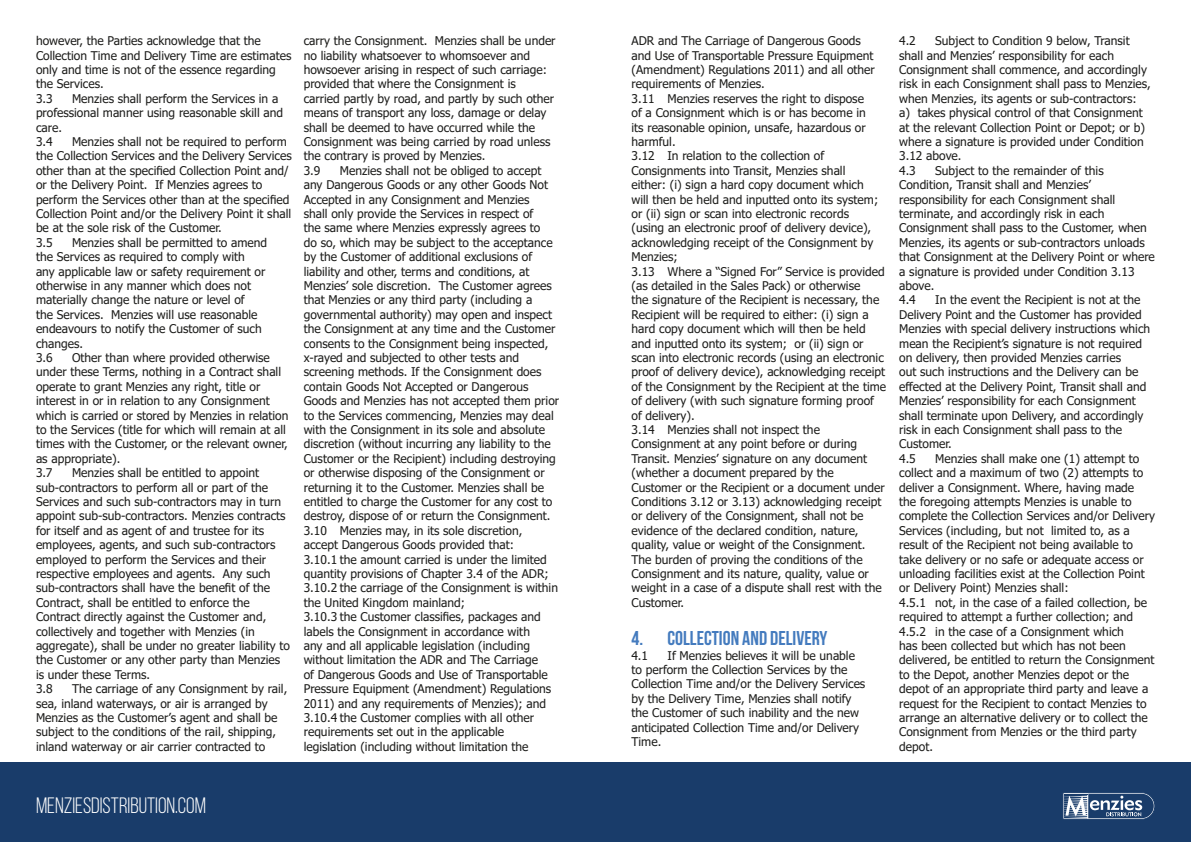
<style>
.page{position:relative;width:1191px;height:842px;background:#fff}
.page>*{position:absolute;margin:0;border:0;box-sizing:border-box;transform-origin:0 0}
.t1{font:22.3px "Bebas Neue";color:#fff}
.t2{font:700 20px "Bebas Neue";color:#447bbe}
.t3{font:12px/14.4px "Tahoma";color:#1d1d1b}
</style>
<div class="page">
<div style="left:0;top:762px;width:1191px;height:80px;background:#193c6a"></div>
<svg style="left:1063px;top:792px;width:92px;height:27px"></svg>
<p class="t3" style="left:36px;top:34px;width:257px">however, the Parties acknowledge that the Collection Time and Delivery Time are estimates only and time is not of the essence regarding the Services.</p>
<p class="t3" style="left:36px;top:92px;width:18px">3.3</p>
<p class="t3" style="left:36px;top:92px;width:249px;text-indent:36px">Menzies shall perform the Services in a professional manner using reasonable skill and care.</p>
<p class="t3" style="left:36px;top:135px;width:18px">3.4</p>
<p class="t3" style="left:36px;top:135px;width:257px;text-indent:36px">Menzies shall not be required to perform the Collection Services and the Delivery Services other than at the specified Collection Point and/ or the Delivery Point. If Menzies agrees to perform the Services other than at the specified Collection Point and/or the Delivery Point it shall be at the sole risk of the Customer.</p>
<p class="t3" style="left:36px;top:236px;width:18px">3.5</p>
<p class="t3" style="left:36px;top:236px;width:233px;text-indent:36px">Menzies shall be permitted to amend the Services as required to comply with<br>any applicable law or safety requirement or otherwise in any manner which does not materially change the nature or level of<br>the Services. Menzies will use reasonable endeavours to notify the Customer of such changes.</p>
<p class="t3" style="left:36px;top:351px;width:18px">3.6</p>
<p class="t3" style="left:36px;top:351px;width:254px;text-indent:36px">Other than where provided otherwise under these Terms, nothing in a Contract shall operate to grant Menzies any right, title or interest in or in relation to any Consignment which is carried or stored by Menzies in relation to the Services (title for which will remain at all times with the Customer, or the relevant owner, as appropriate).</p>
<p class="t3" style="left:36px;top:466px;width:18px">3.7</p>
<p class="t3" style="left:36px;top:466px;width:255px;text-indent:36px">Menzies shall be entitled to appoint sub-contractors to perform all or part of the Services and such sub-contractors may in turn appoint sub-sub-contractors. Menzies contracts for itself and as agent of and trustee for its employees, agents, and such sub-contractors employed to perform the Services and their respective employees and agents. Any such sub-contractors shall have the benefit of the Contract, shall be entitled to enforce the Contract directly against the Customer and, collectively and together with Menzies (in aggregate), shall be under no greater liability to the Customer or any other party than Menzies is under these Terms.</p>
<p class="t3" style="left:36px;top:682px;width:18px">3.8</p>
<p class="t3" style="left:36px;top:682px;width:253px;text-indent:36px">The carriage of any Consignment by rail, sea, inland waterways, or air is arranged by Menzies as the Customer’s agent and shall be subject to the conditions of the rail, shipping, inland waterway or air carrier contracted to</p>
<p class="t3" style="left:304px;top:34px;width:253px">carry the Consignment. Menzies shall be under no liability whatsoever to whomsoever and howsoever arising in respect of such carriage: provided that where the Consignment is<br>carried partly by road, and partly by such other means of transport any loss, damage or delay shall be deemed to have occurred while the Consignment was being carried by road unless the contrary is proved by Menzies.</p>
<p class="t3" style="left:304px;top:164px;width:18px">3.9</p>
<p class="t3" style="left:304px;top:164px;width:257px;text-indent:36px">Menzies shall not be obliged to accept any Dangerous Goods or any other Goods Not Accepted in any Consignment and Menzies<br>shall only provide the Services in respect of<br>the same where Menzies expressly agrees to<br>do so, which may be subject to the acceptance by the Customer of additional exclusions of liability and other, terms and conditions, at Menzies’ sole discretion. The Customer agrees that Menzies or any third party (including a governmental authority) may open and inspect the Consignment at any time and the Customer consents to the Consignment being inspected, x-rayed and subjected to other tests and screening methods. If the Consignment does contain Goods Not Accepted or Dangerous Goods and Menzies has not accepted them prior to the Services commencing, Menzies may deal with the Consignment in its sole and absolute discretion (without incurring any liability to the Customer or the Recipient) including destroying or otherwise disposing of the Consignment or returning it to the Customer. Menzies shall be entitled to charge the Customer for any cost to destroy, dispose of or return the Consignment.</p>
<p class="t3" style="left:304px;top:524px;width:220px">3.10 Menzies may, in its sole discretion, accept Dangerous Goods provided that:</p>
<p class="t3" style="left:304px;top:553px;width:246px">3.10.1 the amount carried is under the limited quantity provisions of Chapter 3.4 of the ADR;</p>
<p class="t3" style="left:304px;top:581px;width:256px">3.10.2 the carriage of the Consignment is within the United Kingdom mainland;</p>
<p class="t3" style="left:304px;top:610px;width:249px">3.10.3 the Customer classifies, packages and labels the Consignment in accordance with any and all applicable legislation (including without limitation the ADR and The Carriage of Dangerous Goods and Use of Transportable Pressure Equipment (Amendment) Regulations 2011) and any requirements of Menzies); and</p>
<p class="t3" style="left:304px;top:711px;width:232px">3.10.4 the Customer complies with all other requirements set out in the applicable legislation (including without limitation the</p>
<p class="t1" style="left:36px;top:793px;width:171px">MENZIESDISTRIBUTION.COM</p>
<p class="t3" style="left:631px;top:34px;width:245px">ADR and The Carriage of Dangerous Goods and Use of Transportable Pressure Equipment (Amendment) Regulations 2011) and all other requirements of Menzies.</p>
<p class="t3" style="left:631px;top:92px;width:236px">3.11 Menzies reserves the right to dispose of a Consignment which is or has become in its reasonable opinion, unsafe, hazardous or harmful.</p>
<p class="t3" style="left:631px;top:149px;width:248px">3.12 In relation to the collection of Consignments into Transit, Menzies shall either: (i) sign a hard copy document which will then be held and inputted onto its system; or (ii) sign or scan into electronic records (using an electronic proof of delivery device), acknowledging receipt of the Consignment by Menzies;</p>
<p class="t3" style="left:631px;top:265px;width:256px">3.13 Where a “Signed For” Service is provided (as detailed in the Sales Pack) or otherwise<br>the signature of the Recipient is necessary, the Recipient will be required to either: (i) sign a hard copy document which will then be held and inputted onto its system; or (ii) sign or scan into electronic records (using an electronic proof of delivery device), acknowledging receipt of the Consignment by the Recipient at the time of delivery (with such signature forming proof of delivery).</p>
<p class="t3" style="left:631px;top:423px;width:255px">3.14 Menzies shall not inspect the Consignment at any point before or during Transit. Menzies’ signature on any document (whether a document prepared by the Customer or the Recipient or a document under Conditions 3.12 or 3.13) acknowledging receipt or delivery of the Consignment, shall not be evidence of the declared condition, nature, quality, value or weight of the Consignment.<br>The burden of proving the conditions of the Consignment and its nature, quality, value or weight in a case of a dispute shall rest with the Customer.</p>
<p class="t2" style="left:631px;top:627px;width:197px">4. COLLECTION AND DELIVERY</p>
<p class="t3" style="left:631px;top:649px;width:18px">4.1</p>
<p class="t3" style="left:631px;top:649px;width:235px;text-indent:36px">If Menzies believes it will be unable to perform the Collection Services by the Collection Time and/or the Delivery Services by the Delivery Time, Menzies shall notify the Customer of such inability and the new anticipated Collection Time and/or Delivery Time.</p>
<p class="t3" style="left:899px;top:34px;width:253px;text-indent:36px">Subject to Condition 9 below, Transit shall and Menzies’ responsibility for each Consignment shall commence, and accordingly risk in each Consignment shall pass to Menzies, when Menzies, its agents or sub-contractors:<br>a) takes physical control of that Consignment at the relevant Collection Point or Depot; or b) where a signature is provided under Condition 3.12 above.</p>
<p class="t3" style="left:899px;top:164px;width:18px">4.3</p>
<p class="t3" style="left:899px;top:34px;width:18px">4.2</p>
<p class="t3" style="left:899px;top:164px;width:257px;text-indent:36px">Subject to the remainder of this Condition, Transit shall and Menzies’ responsibility for each Consignment shall terminate, and accordingly risk in each Consignment shall pass to the Customer, when Menzies, its agents or sub-contractors unloads that Consignment at the Delivery Point or where a signature is provided under Condition 3.13 above.</p>
<p class="t3" style="left:899px;top:293px;width:18px">4.4</p>
<p class="t3" style="left:899px;top:293px;width:252px;text-indent:36px">In the event the Recipient is not at the Delivery Point and the Customer has provided Menzies with special delivery instructions which mean the Recipient’s signature is not required on delivery, then provided Menzies carries<br>out such instructions and the Delivery can be effected at the Delivery Point, Transit shall and Menzies’ responsibility for each Consignment shall terminate upon Delivery, and accordingly risk in each Consignment shall pass to the Customer.</p>
<p class="t3" style="left:899px;top:452px;width:18px">4.5</p>
<p class="t3" style="left:899px;top:452px;width:257px;text-indent:36px">Menzies shall make one (1) attempt to collect and a maximum of two (2) attempts to deliver a Consignment. Where, having made<br>the foregoing attempts Menzies is unable to complete the Collection Services and/or Delivery Services (including, but not limited to, as a result of the Recipient not being available to take delivery or no safe or adequate access or unloading facilities exist at the Collection Point or Delivery Point) Menzies shall:</p>
<p class="t3" style="left:899px;top:596px;width:249px">4.5.1 not, in the case of a failed collection, be required to attempt a further collection; and</p>
<p class="t3" style="left:899px;top:625px;width:257px">4.5.2 in the case of a Consignment which<br>has been collected but which has not been delivered, be entitled to return the Consignment to the Depot, another Menzies depot or the depot of an appropriate third party and leave a request for the Recipient to contact Menzies to arrange an alternative delivery or to collect the Consignment from Menzies or the third party depot.</p>
</div>
